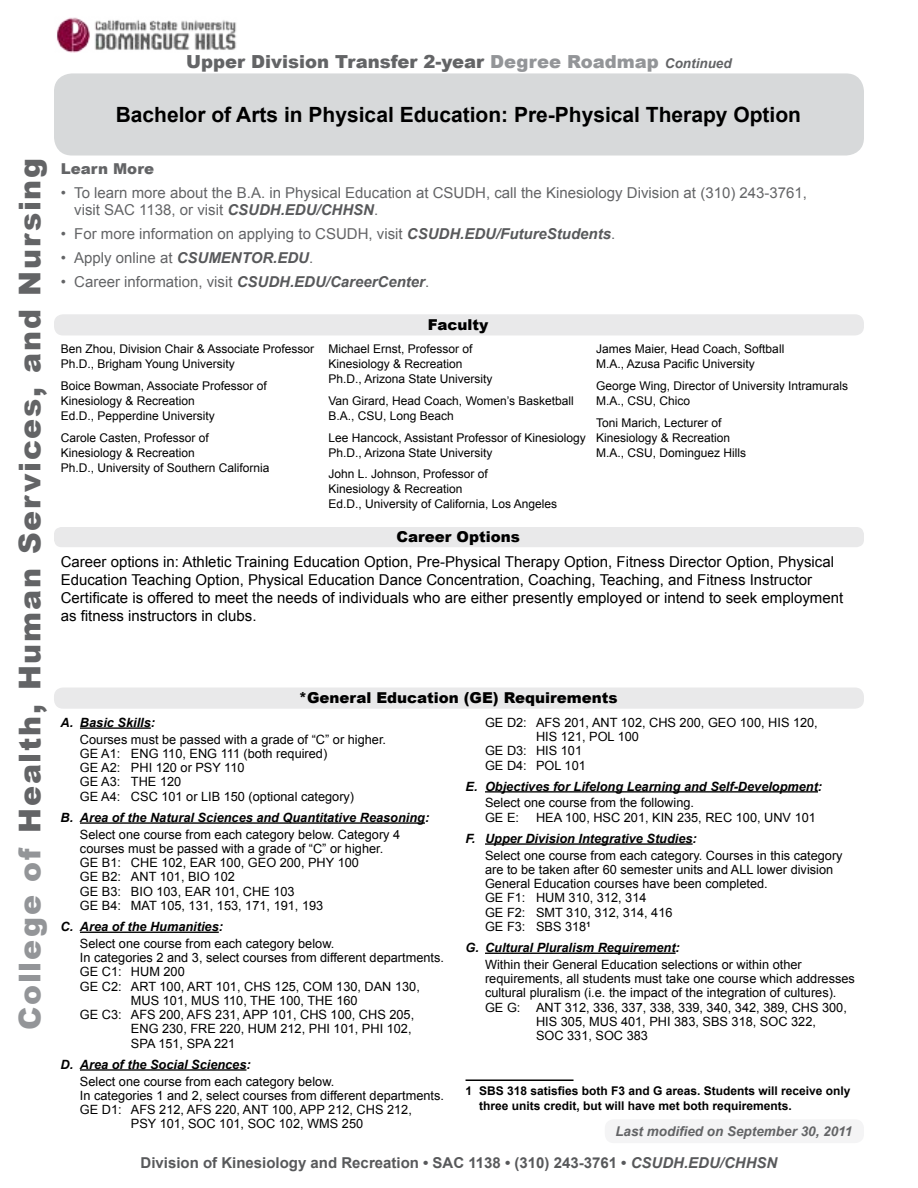
<style>
.page{position:relative;width:918px;height:1188px;background:#fff}
.page>*{position:absolute;margin:0;border:0;box-sizing:border-box;transform-origin:0 0}
.H1-College{font:900 30px "Arial";letter-spacing:.06em;color:#636466}
.H1-Degree{font:700 21px "Arial";color:#000}
.H1-UDTcontinued{font:900 18px "Arial";color:#636466}
.P-CareerOptionsConte{font:15px/18px "Arial";color:#000}
.t1{font:15px/17.1px "Arial";color:#636466}
.P-DeptInfo{font:700 15px "Arial";color:#58595b}
.H2-Title{font:900 15px "Arial";color:#000}
.H2-LearnMoreTitle{font:900 15px "Arial";color:#636466}
.H3-LastModified{font:italic 700 13.5px "Arial";color:#636466}
.P-GE{font:12.75px/14.2px "Arial";color:#000}
.t2{font:italic 700 12.75px "Arial";color:#000}
.P-Deptfaculty{font:12px/15px "Arial";color:#000}
.Footnote{font:700 12px/15px "Arial";color:#000}
.s1{color:#939598}
.s2{font-weight:700;font-style:italic;font-size:13.5px}
.s3{font-weight:700;font-style:italic;color:#58595b}
.s4{font-style:italic}
</style>
<div class="page">
<img style="left:57px;top:17px;width:180px;height:35px">
<div style="left:54px;top:73px;width:810px;height:83px;background:#d7d9da;border-radius:18px"></div>
<div style="left:54px;top:314px;width:810px;height:21px;background:#e9e9ea;border-radius:9px"></div>
<div style="left:54px;top:527px;width:810px;height:20px;background:#e9e9ea;border-radius:8px"></div>
<div style="left:54px;top:688px;width:810px;height:21px;background:#e9e9ea;border-radius:9px"></div>
<hr style="left:80px;top:727px;width:71px;height:2px;background:#000">
<hr style="left:80px;top:822px;width:345px;height:2px;background:#000">
<hr style="left:80px;top:932px;width:139px;height:1px;background:#000">
<hr style="left:80px;top:1069px;width:166px;height:2px;background:#000">
<hr style="left:485px;top:791px;width:333px;height:2px;background:#000">
<hr style="left:485px;top:843px;width:208px;height:2px;background:#000">
<hr style="left:485px;top:953px;width:191px;height:1px;background:#000">
<hr style="left:466px;top:1079px;width:108px;height:2px;background:#000">
<div style="left:605px;top:1119px;width:259px;height:24px;background:#f4f4f5;border-radius:9px"></div>
<h1 class="H1-College" style="left:8px;top:1030px;width:874px;rotate:-90deg"><span class="s1">College of</span> Health, Human Services, and Nursing</h1>
<h1 class="H1-UDTcontinued" style="left:186px;top:48px;width:547px">Upper Division Transfer 2-year <span class="s1">Degree Roadmap</span> <span class="s2">Continued</span></h1>
<h1 class="H1-Degree" style="left:116px;top:101px;width:687px">Bachelor of Arts in Physical Education: Pre-Physical Therapy Option</h1>
<h2 class="H2-LearnMoreTitle" style="left:61px;top:158px;width:95px">Learn More</h2>
<p class="t1" style="left:74px;top:184px;width:734px;text-indent:-14px">• To learn more about the B.A. in Physical Education at CSUDH, call the Kinesiology Division at (310) 243-3761, visit SAC 1138, or visit <span class="s3">CSUDH.EDU/CHHSN</span>.</p>
<p class="t1" style="left:61px;top:225px;width:556px">• For more information on applying to CSUDH, visit <span class="s3">CSUDH.EDU/FutureStudents</span>.</p>
<p class="t1" style="left:61px;top:249px;width:254px">• Apply online at <span class="s3">CSUMENTOR.EDU</span>.</p>
<p class="t1" style="left:61px;top:273px;width:370px">• Career information, visit <span class="s3">CSUDH.EDU/CareerCenter</span>.</p>
<h2 class="H2-Title" style="left:428px;top:314px;width:62px">Faculty</h2>
<p class="P-Deptfaculty" style="left:61px;top:341px;width:255px">Ben Zhou, Division Chair &amp; Associate Professor<br>Ph.D., Brigham Young University</p>
<p class="P-Deptfaculty" style="left:61px;top:378px;width:208px">Boice Bowman, Associate Professor of<br>Kinesiology &amp; Recreation<br>Ed.D., Pepperdine University</p>
<p class="P-Deptfaculty" style="left:61px;top:430px;width:210px">Carole Casten, Professor of<br>Kinesiology &amp; Recreation<br>Ph.D., University of Southern California</p>
<p class="P-Deptfaculty" style="left:328px;top:341px;width:166px">Michael Ernst, Professor of<br>Kinesiology &amp; Recreation<br>Ph.D., Arizona State University</p>
<p class="P-Deptfaculty" style="left:328px;top:393px;width:247px">Van Girard, Head Coach, Women’s Basketball<br>B.A., CSU, Long Beach</p>
<p class="P-Deptfaculty" style="left:328px;top:430px;width:259px">Lee Hancock, Assistant Professor of Kinesiology<br>Ph.D., Arizona State University</p>
<p class="P-Deptfaculty" style="left:328px;top:467px;width:230px">John L. Johnson, Professor of<br>Kinesiology &amp; Recreation<br>Ed.D., University of California, Los Angeles</p>
<p class="P-Deptfaculty" style="left:596px;top:341px;width:190px">James Maier, Head Coach, Softball<br>M.A., Azusa Pacific University</p>
<p class="P-Deptfaculty" style="left:596px;top:378px;width:254px">George Wing, Director of University Intramurals<br>M.A., CSU, Chico</p>
<p class="P-Deptfaculty" style="left:596px;top:415px;width:152px">Toni Marich, Lecturer of<br>Kinesiology &amp; Recreation<br>M.A., CSU, Dominguez Hills</p>
<h2 class="H2-Title" style="left:396px;top:526px;width:125px">Career Options</h2>
<p class="P-CareerOptionsConte" style="left:61px;top:553px;width:784px">Career options in: Athletic Training Education Option, Pre-Physical Therapy Option, Fitness Director Option, Physical Education Teaching Option, Physical Education Dance Concentration, Coaching, Teaching, and Fitness Instructor Certificate is offered to meet the needs of individuals who are either presently employed or intend to seek employment as fitness instructors in clubs.</p>
<h2 class="H2-Title" style="left:299px;top:687px;width:321px">*General Education (GE) Requirements</h2>
<p class="t2" style="left:60px;top:714px;width:96px">A. Basic Skills:</p>
<p class="P-GE" style="left:80px;top:732px;width:308px">Courses must be passed with a grade of “C” or higher.<br>GE A1: ENG 110, ENG 111 (both required)<br>GE A2: PHI 120 or PSY 110<br>GE A3: THE 120<br>GE A4: CSC 101 or LIB 150 (optional category)</p>
<p class="t2" style="left:60px;top:809px;width:370px">B. Area of the Natural Sciences and Quantitative Reasoning:</p>
<p class="P-GE" style="left:80px;top:827px;width:322px">Select one course from each category below. Category 4 courses must be passed with a grade of “C” or higher.<br>GE B1: CHE 102, EAR 100, GEO 200, PHY 100<br>GE B2: ANT 101, BIO 102<br>GE B3: BIO 103, EAR 101, CHE 103<br>GE B4: MAT 105, 131, 153, 171, 191, 193</p>
<p class="t2" style="left:60px;top:918px;width:164px">C. Area of the Humanities:</p>
<p class="P-GE" style="left:80px;top:936px;width:256px">Select one course from each category below.</p>
<p class="P-GE" style="left:80px;top:951px;width:366px">In categories 2 and 3, select courses from different departments.</p>
<p class="P-GE" style="left:80px;top:965px;width:106px">GE C1: HUM 200</p>
<p class="P-GE" style="left:80px;top:979px;width:341px">GE C2: ART 100, ART 101, CHS 125, COM 130, DAN 130,</p>
<p class="P-GE" style="left:131px;top:993px;width:228px">MUS 101, MUS 110, THE 100, THE 160</p>
<p class="P-GE" style="left:80px;top:1008px;width:336px">GE C3: AFS 200, AFS 231, APP 101, CHS 100, CHS 205,</p>
<p class="P-GE" style="left:131px;top:1022px;width:282px">ENG 230, FRE 220, HUM 212, PHI 101, PHI 102,</p>
<p class="P-GE" style="left:131px;top:1036px;width:106px">SPA 151, SPA 221</p>
<p class="t2" style="left:60px;top:1056px;width:192px">D. Area of the Social Sciences:</p>
<p class="P-GE" style="left:80px;top:1074px;width:256px">Select one course from each category below.</p>
<p class="P-GE" style="left:80px;top:1088px;width:366px">In categories 1 and 2, select courses from different departments.</p>
<p class="P-GE" style="left:80px;top:1103px;width:333px">GE D1: AFS 212, AFS 220, ANT 100, APP 212, CHS 212,</p>
<p class="P-GE" style="left:131px;top:1117px;width:234px">PSY 101, SOC 101, SOC 102, WMS 250</p>
<p class="P-GE" style="left:485px;top:715px;width:334px">GE D2: AFS 201, ANT 102, CHS 200, GEO 100, HIS 120,</p>
<p class="P-GE" style="left:536px;top:730px;width:105px">HIS 121, POL 100</p>
<p class="P-GE" style="left:485px;top:744px;width:99px">GE D3: HIS 101</p>
<p class="P-GE" style="left:485px;top:758px;width:102px">GE D4: POL 101</p>
<p class="t2" style="left:466px;top:778px;width:358px">E. Objectives for Lifelong Learning and Self-Development:</p>
<p class="P-GE" style="left:485px;top:796px;width:211px">Select one course from the following.<br>GE E:</p>
<p class="P-GE" style="left:536px;top:810px;width:281px">HEA 100, HSC 201, KIN 235, REC 100, UNV 101</p>
<p class="t2" style="left:466px;top:830px;width:233px">F. Upper Division Integrative Studies:</p>
<p class="P-GE" style="left:485px;top:848px;width:359px">Select one course from each category. Courses in this category are to be taken after 60 semester units and ALL lower division General Education courses have been completed.<br>GE F1: HUM 310, 312, 314<br>GE F2: SMT 310, 312, 314, 416<br>GE F3: SBS 318<sup>1</sup></p>
<p class="t2" style="left:466px;top:939px;width:216px">G. Cultural Pluralism Requirement:</p>
<p class="P-GE" style="left:485px;top:957px;width:318px">Within their General Education selections or within other</p>
<p class="P-GE" style="left:485px;top:972px;width:371px">requirements, all students must take one course which addresses</p>
<p class="P-GE" style="left:485px;top:986px;width:353px">cultural pluralism (i.e. the impact of the integration of cultures).</p>
<p class="P-GE" style="left:485px;top:1000px;width:363px">GE G: ANT 312, 336, 337, 338, 339, 340, 342, 389, CHS 300,</p>
<p class="P-GE" style="left:536px;top:1014px;width:281px">HIS 305, MUS 401, PHI 383, SBS 318, SOC 322,</p>
<p class="P-GE" style="left:536px;top:1029px;width:113px">SOC 331, SOC 383</p>
<p class="Footnote" style="left:479px;top:1084px;width:373px;text-indent:-14px">1 SBS 318 satisfies both F3 and G areas. Students will receive only three units credit, but will have met both requirements.</p>
<h3 class="H3-LastModified" style="left:615px;top:1122px;width:238px">Last modified on September 30, 2011</h3>
<h3 class="P-DeptInfo" style="left:141px;top:1153px;width:638px">Division of Kinesiology and Recreation • SAC 1138 • (310) 243-3761 • <span class="s4">CSUDH.EDU/CHHSN</span></h3>
</div>
